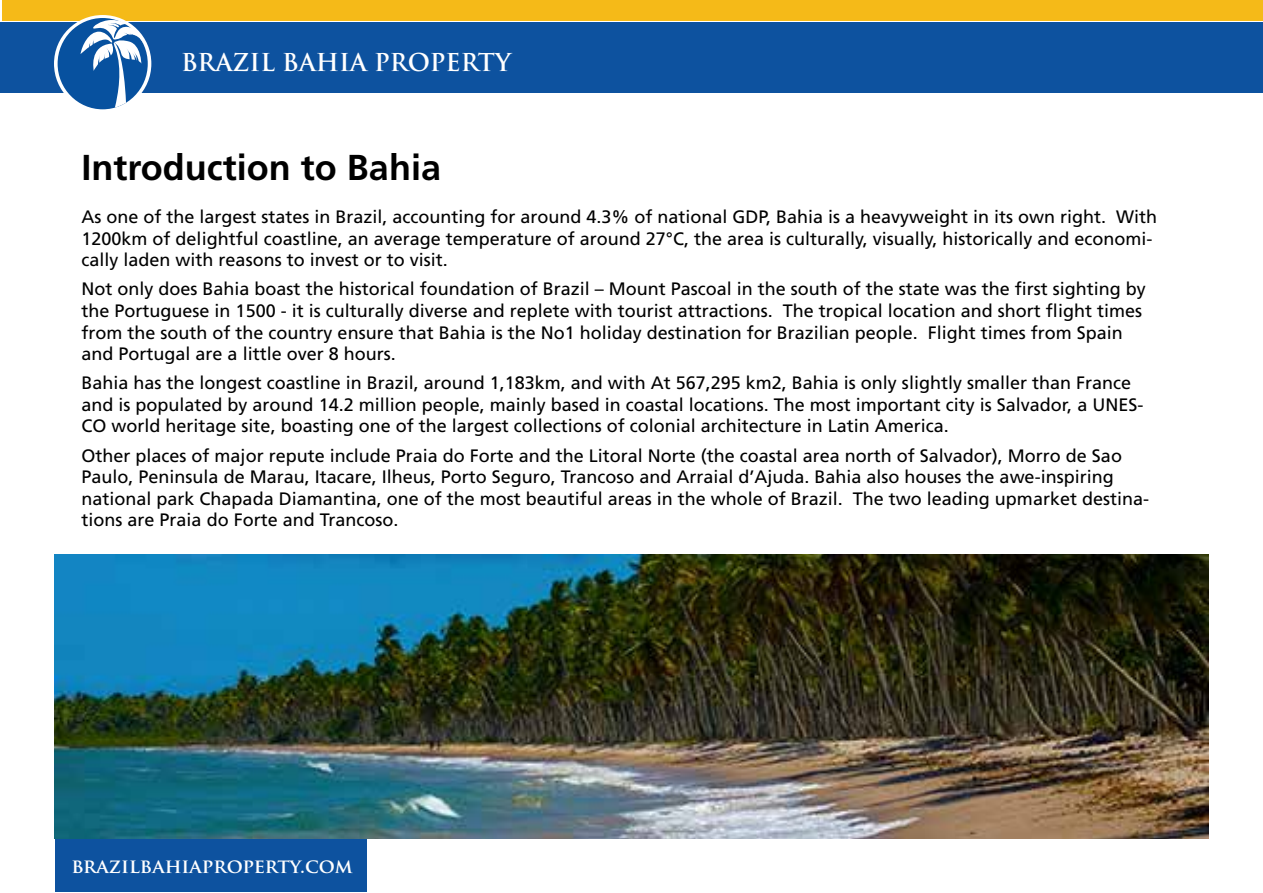
<style>
.page{position:relative;width:1263px;height:893px;background:#fff}
.page>*{position:absolute;margin:0;border:0;box-sizing:border-box;transform-origin:0 0}
.t1{font:700 36px "Frutiger LT";color:#000}
.t2{font:700 24px "Trajan Pro";color:#fff}
.t3{font:700 19.5px "Trajan Pro";color:#fff}
.t4{font:18px/21.6px "Frutiger LT";color:#000}
</style>
<div class="page">
<div style="left:55px;top:840px;width:312px;height:52px;background:#0d529f"></div>
<div style="left:3px;top:0;width:1260px;height:21px;background:#f5ba18"></div>
<div style="left:0;top:22px;width:1263px;height:71px;background:#0d529f"></div>
<svg style="left:54px;top:15px;width:97px;height:97px"></svg>
<div style="left:58px;top:18px;width:90px;height:91px;background:#07519f;border-radius:50%"></div>
<svg style="left:80px;top:20px;width:63px;height:88px"></svg>
<img style="left:55px;top:555px;width:1154px;height:284px">
<h2 class="t2" style="left:181px;top:48px;width:332px">BRAZIL BAHIA PROPERTY</h2>
<h1 class="t1" style="left:82px;top:146px;width:361px">Introduction to Bahia</h1>
<p class="t4" style="left:82px;top:206px;width:1077px">As one of the largest states in Brazil, accounting for around 4.3% of national GDP, Bahia is a heavyweight in its own right. With<br>1200km of delightful coastline, an average temperature of around 27°C, the area is culturally, visually, historically and economi&shy;cally laden with reasons to invest or to visit.</p>
<p class="t4" style="left:82px;top:278px;width:1066px">Not only does Bahia boast the historical foundation of Brazil – Mount Pascoal in the south of the state was the first sighting by the Portuguese in 1500 - it is culturally diverse and replete with tourist attractions. The tropical location and short flight times from the south of the country ensure that Bahia is the No1 holiday destination for Brazilian people. Flight times from Spain and Portugal are a little over 8 hours.</p>
<p class="t4" style="left:82px;top:372px;width:1063px">Bahia has the longest coastline in Brazil, around 1,183km, and with At 567,295 km2, Bahia is only slightly smaller than France and is populated by around 14.2 million people, mainly based in coastal locations. The most important city is Salvador, a UNES-<br>CO world heritage site, boasting one of the largest collections of colonial architecture in Latin America.</p>
<p class="t4" style="left:82px;top:445px;width:1069px">Other places of major repute include Praia do Forte and the Litoral Norte (the coastal area north of Salvador), Morro de Sao Paulo, Peninsula de Marau, Itacare, Ilheus, Porto Seguro, Trancoso and Arraial d’Ajuda. Bahia also houses the awe-inspiring national park Chapada Diamantina, one of the most beautiful areas in the whole of Brazil. The two leading upmarket destina&shy;tions are Praia do Forte and Trancoso.</p>
<p class="t3" style="left:72px;top:854px;width:283px">brazilbahiaproperty.com</p>
</div>
